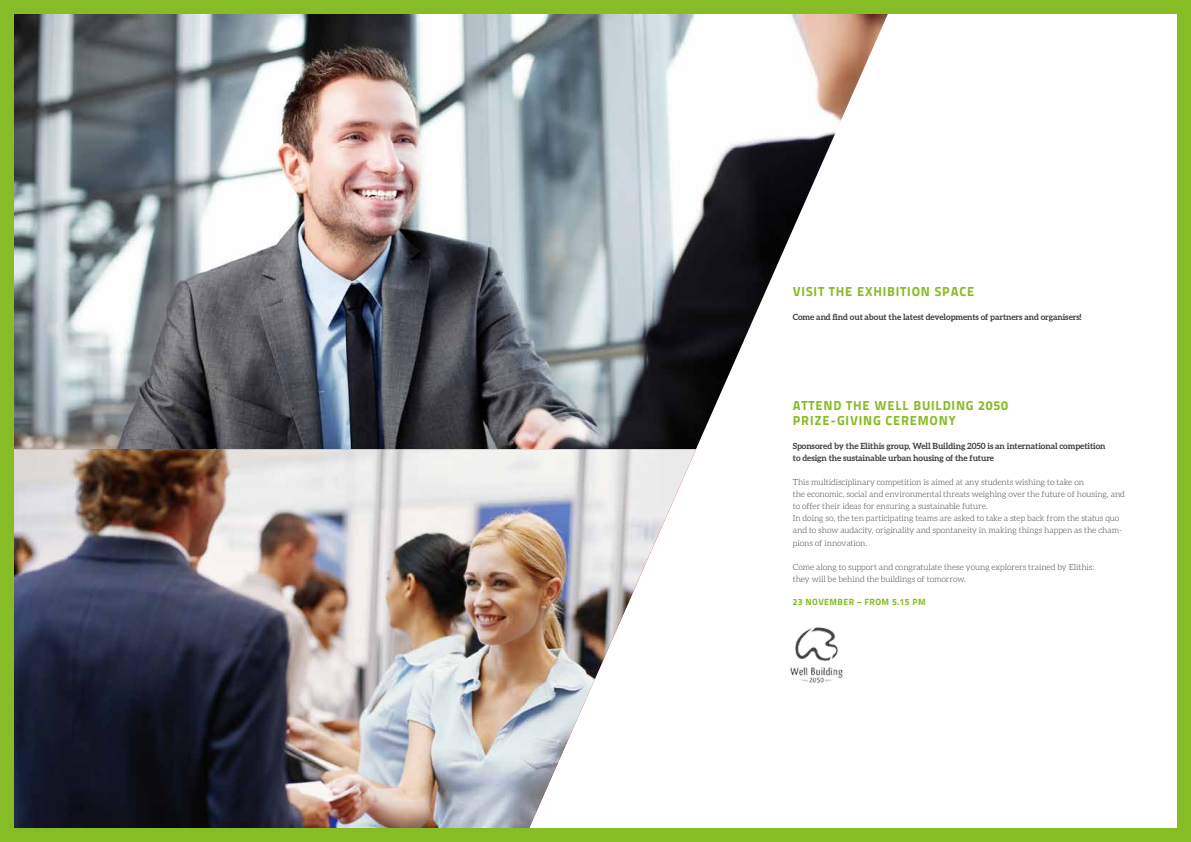
<style>
.page{position:relative;width:1191px;height:842px;background:#fff}
.page>*{position:absolute;margin:0;border:0;box-sizing:border-box;transform-origin:0 0}
.t1{font:13px/15px "Titillium Maps 29 L 999 wt";letter-spacing:.06em;color:#86bc25}
.t2{font:9px "Titillium Maps 29 L 999 wt";letter-spacing:.04em;color:#86bc25}
.t3{font:300 8.5px/12px "Aleo";letter-spacing:-.01em;color:#3c3c3b}
.t4{font:700 8.5px/12px "Aleo";letter-spacing:-.01em;color:#3c3c3b}
</style>
<div class="page">
<img style="left:13px;top:13px;width:875px;height:436px">
<img style="left:13px;top:449px;width:683px;height:380px">
<img style="left:790px;top:627px;width:53px;height:57px">
<div style="left:0;top:0;width:1191px;height:13px;background:#86bc25"></div>
<div style="left:0;top:829px;width:1191px;height:13px;background:#86bc25"></div>
<div style="left:0;top:0;width:13px;height:842px;background:#86bc25"></div>
<div style="left:1177px;top:0;width:14px;height:842px;background:#86bc25"></div>
<h1 class="t1" style="left:793px;top:283px;width:183px">VISIT THE EXHIBITION SPACE</h1>
<p class="t4" style="left:793px;top:311px;width:290px">Come and find out about the latest developments of partners and organisers!</p>
<h1 class="t1" style="left:793px;top:397px;width:217px">ATTEND THE WELL BUILDING 2050<br>PRIZE-GIVING CEREMONY</h1>
<p class="t4" style="left:793px;top:440px;width:314px">Sponsored by the Elithis group, Well Building 2050 is an international competition to design the sustainable urban housing of the future</p>
<p class="t3" style="left:793px;top:476px;width:334px">This multidisciplinary competition is aimed at any students wishing to take on<br>the economic, social and environmental threats weighing over the future of housing, and to offer their ideas for ensuring a sustainable future.<br>In doing so, the ten participating teams are asked to take a step back from the status quo and to show audacity, originality and spontaneity in making things happen as the cham&shy;pions of innovation.</p>
<p class="t3" style="left:793px;top:560px;width:303px">Come along to support and congratulate these young explorers trained by Elithis: they will be behind the buildings of tomorrow.</p>
<p class="t2" style="left:793px;top:595px;width:135px">23 NOVEMBER – FROM 5.15 PM</p>
</div>
